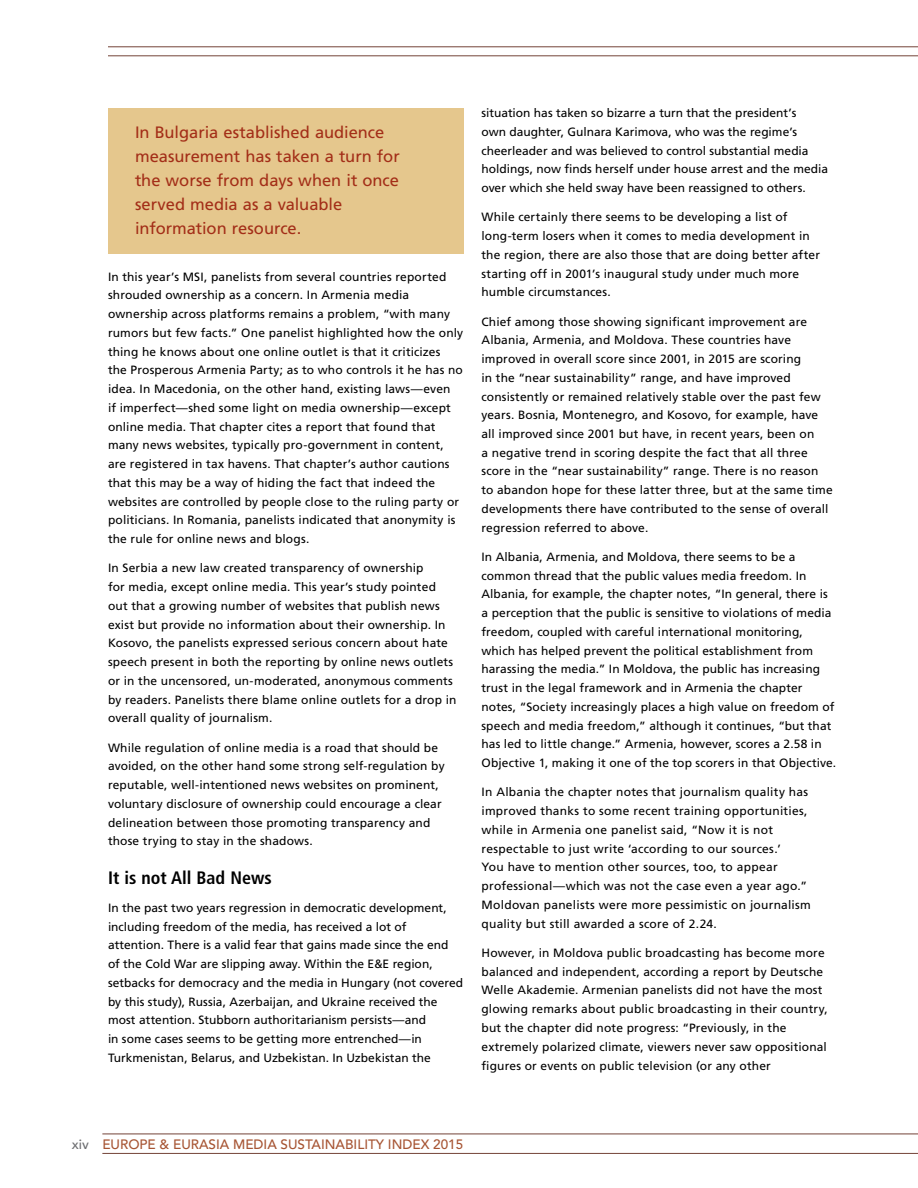
<style>
.page{position:relative;width:918px;height:1188px;background:#fff}
.page>*{position:absolute;margin:0;border:0;box-sizing:border-box;transform-origin:0 0}
.t1{font:700 condensed 18px "Frutiger LT Std";color:#000}
.t2{font:16.5px/24px "Frutiger LT Pro";color:#a32e18}
.t3{font:500 13.5px "Avenir";color:#a75534}
.t4{font:12px/18.8px "Frutiger LT Pro";letter-spacing:.01em;color:#000}
.s1{color:#6d6e71}
</style>
<div class="page">
<hr style="left:108px;top:46px;width:810px;height:1px;background:#734338">
<hr style="left:108px;top:55px;width:810px;height:1px;background:#734338">
<hr style="left:102px;top:1134px;width:816px;height:1px;background:#734338">
<hr style="left:102px;top:1153px;width:816px;height:1px;background:#734338">
<div style="left:108px;top:108px;width:356px;height:146px;background:#e5c78d"></div>
<h2 class="t2" style="left:135px;top:122px;width:266px">In Bulgaria established audience measurement has taken a turn for the worse from days when it once served media as a valuable information resource.</h2>
<p class="t4" style="left:108px;top:268px;width:357px">In this year’s MSI, panelists from several countries reported shrouded ownership as a concern. In Armenia media ownership across platforms remains a problem, “with many rumors but few facts.” One panelist highlighted how the only thing he knows about one online outlet is that it criticizes<br>the Prosperous Armenia Party; as to who controls it he has no idea. In Macedonia, on the other hand, existing laws—even<br>if imperfect—shed some light on media ownership—except online media. That chapter cites a report that found that many news websites, typically pro-government in content, are registered in tax havens. That chapter’s author cautions that this may be a way of hiding the fact that indeed the websites are controlled by people close to the ruling party or politicians. In Romania, panelists indicated that anonymity is the rule for online news and blogs.</p>
<p class="t4" style="left:108px;top:560px;width:350px">In Serbia a new law created transparency of ownership<br>for media, except online media. This year’s study pointed out that a growing number of websites that publish news exist but provide no information about their ownership. In Kosovo, the panelists expressed serious concern about hate speech present in both the reporting by online news outlets or in the uncensored, un-moderated, anonymous comments by readers. Panelists there blame online outlets for a drop in overall quality of journalism.</p>
<p class="t4" style="left:108px;top:739px;width:338px">While regulation of online media is a road that should be avoided, on the other hand some strong self-regulation by reputable, well-intentioned news websites on prominent, voluntary disclosure of ownership could encourage a clear delineation between those promoting transparency and those trying to stay in the shadows.</p>
<h1 class="t1" style="left:108px;top:871px;width:165px">It is not All Bad News</h1>
<p class="t4" style="left:108px;top:899px;width:357px">In the past two years regression in democratic development, including freedom of the media, has received a lot of attention. There is a valid fear that gains made since the end of the Cold War are slipping away. Within the E&amp;E region, setbacks for democracy and the media in Hungary (not covered by this study), Russia, Azerbaijan, and Ukraine received the most attention. Stubborn authoritarianism persists—and<br>in some cases seems to be getting more entrenched—in Turkmenistan, Belarus, and Uzbekistan. In Uzbekistan the</p>
<p class="t4" style="left:482px;top:104px;width:348px">situation has taken so bizarre a turn that the president’s<br>own daughter, Gulnara Karimova, who was the regime’s cheerleader and was believed to control substantial media holdings, now finds herself under house arrest and the media over which she held sway have been reassigned to others.</p>
<p class="t4" style="left:482px;top:209px;width:340px">While certainly there seems to be developing a list of long-term losers when it comes to media development in the region, there are also those that are doing better after starting off in 2001’s inaugural study under much more humble circumstances.</p>
<p class="t4" style="left:482px;top:313px;width:353px">Chief among those showing significant improvement are Albania, Armenia, and Moldova. These countries have improved in overall score since 2001, in 2015 are scoring<br>in the “near sustainability” range, and have improved consistently or remained relatively stable over the past few years. Bosnia, Montenegro, and Kosovo, for example, have all improved since 2001 but have, in recent years, been on<br>a negative trend in scoring despite the fact that all three score in the “near sustainability” range. There is no reason to abandon hope for these latter three, but at the same time developments there have contributed to the sense of overall regression referred to above.</p>
<p class="t4" style="left:482px;top:548px;width:356px">In Albania, Armenia, and Moldova, there seems to be a common thread that the public values media freedom. In Albania, for example, the chapter notes, “In general, there is a perception that the public is sensitive to violations of media freedom, coupled with careful international monitoring, which has helped prevent the political establishment from harassing the media.” In Moldova, the public has increasing trust in the legal framework and in Armenia the chapter notes, “Society increasingly places a high value on freedom of speech and media freedom,” although it continues, “but that has led to little change.” Armenia, however, scores a 2.58 in Objective 1, making it one of the top scorers in that Objective.</p>
<p class="t4" style="left:482px;top:784px;width:331px">In Albania the chapter notes that journalism quality has improved thanks to some recent training opportunities, while in Armenia one panelist said, “Now it is not respectable to just write ‘according to our sources.’<br>You have to mention other sources, too, to appear professional—which was not the case even a year ago.” Moldovan panelists were more pessimistic on journalism quality but still awarded a score of 2.24.</p>
<p class="t4" style="left:482px;top:944px;width:348px">However, in Moldova public broadcasting has become more balanced and independent, according a report by Deutsche Welle Akademie. Armenian panelists did not have the most glowing remarks about public broadcasting in their country, but the chapter did note progress: “Previously, in the extremely polarized climate, viewers never saw oppositional figures or events on public television (or any other</p>
<p class="t3" style="left:72px;top:1139px;width:393px"><span class="s1">xiv</span> EUROPE &amp; EURASIA MEDIA SUSTAINABILITY INDEX 2015</p>
</div>
